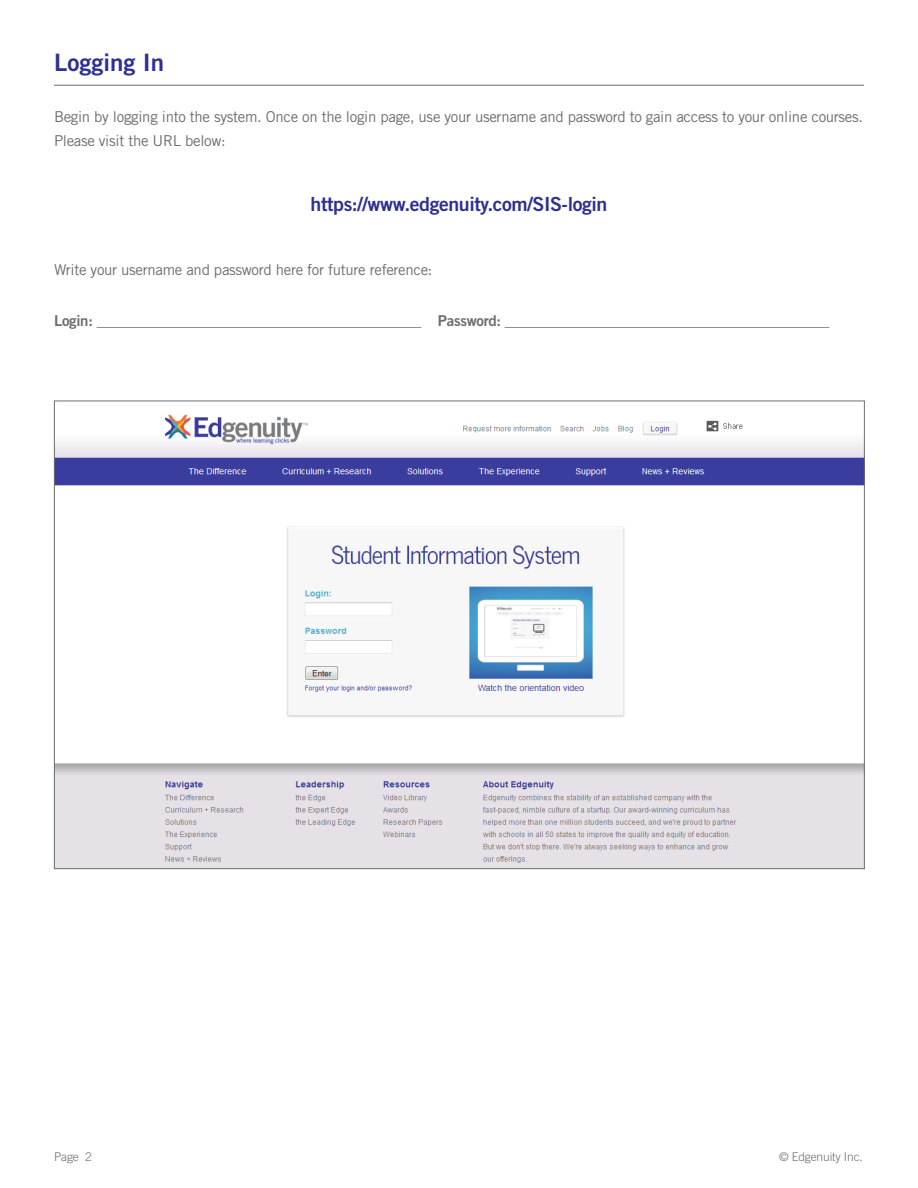
<style>
.page{position:relative;width:918px;height:1188px;background:#fff}
.page>*{position:absolute;margin:0;border:0;box-sizing:border-box;transform-origin:0 0}
.Heading_1{font:24px "Trade Gothic LT Std Bd 2";color:#2e3092}
.t1{font:19.5px "Trade Gothic LT Std Bd 2";letter-spacing:-.02em;color:#2e3092}
.t2{font:15px/24px "Trade Gothic LT Std";letter-spacing:-.02em;color:#6c6d70}
.t3{font:300 12px "Trade Gothic LT Std";letter-spacing:-.01em;color:#6c6d70}
.s1{font-family:"Trade Gothic LT Std Bd 2"}
</style>
<div class="page">
<hr style="left:54px;top:85px;width:810px;height:1px;background:#6c6d70">
<img style="left:56px;top:414px;width:807px;height:453px">
<p class="Heading_1" style="left:54px;top:48px;width:112px">Logging In</p>
<p class="t2" style="left:54px;top:105px;width:811px">Begin by logging into the system. Once on the login page, use your username and password to gain access to your online courses.<br>Please visit the URL below:</p>
<p class="t1" style="left:311px;top:192px;width:298px">https://www.edgenuity.com/SIS-login</p>
<p class="t2" style="left:54px;top:258px;width:380px">Write your username and password here for future reference:</p>
<p class="t2" style="left:54px;top:309px;width:777px"><span class="s1">Login:</span> _____________________________________________ <span class="s1">Password:</span> _____________________________________________</p>
<p class="t3" style="left:54px;top:1149px;width:39px">Page 2</p>
<p class="t3" style="left:779px;top:1149px;width:85px">© Edgenuity Inc.</p>
</div>
